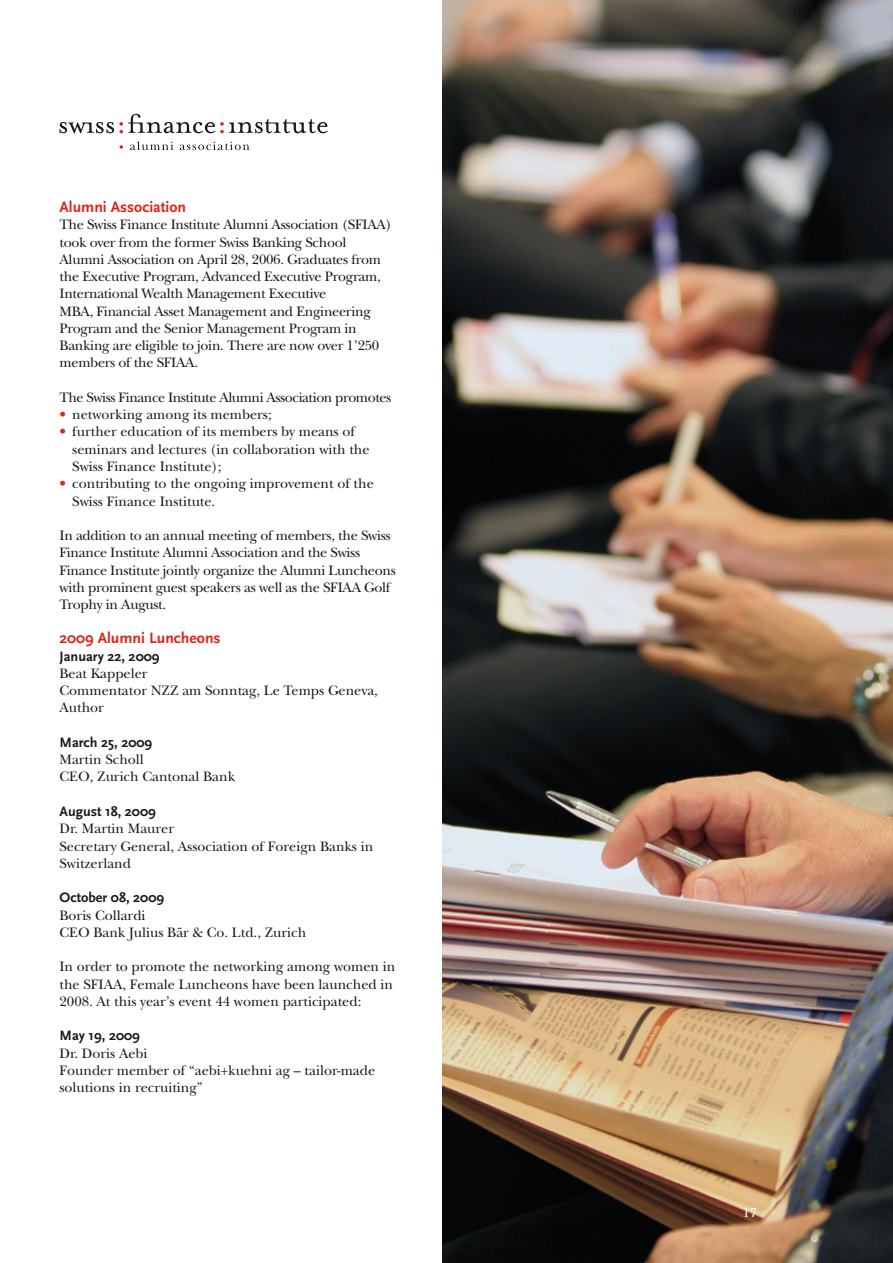
<style>
.page{position:relative;width:893px;height:1263px;background:#fff}
.page>*{position:absolute;margin:0;border:0;box-sizing:border-box;transform-origin:0 0}
.t1{font:700 15.75px "Scala Sans";color:#e32119}
.t2{font:14.25px/17.2px "New Baskerville";letter-spacing:-.02em;color:#1a171c}
.t3{font:14.25px/17.2px "New Baskerville";color:#1a171c}
.t4{font:700 14.25px "Scala Sans";color:#1a171c}
.t5{font:13.5px "New Baskerville";color:#fff}
.s1{color:#e32119}
</style>
<div class="page">
<img style="left:442px;top:0;width:451px;height:1263px">
<svg style="left:60px;top:122px;width:54px;height:11px"></svg>
<svg style="left:120px;top:114px;width:208px;height:19px"></svg>
<svg style="left:120px;top:145px;width:3px;height:4px"></svg>
<svg style="left:130px;top:142px;width:43px;height:8px"></svg>
<svg style="left:180px;top:142px;width:69px;height:8px"></svg>
<p class="t1" style="left:60px;top:199px;width:128px">Alumni Association</p>
<p class="t2" style="left:60px;top:216px;width:334px">The Swiss Finance Institute Alumni Association (SFIAA) took over from the former Swiss Banking School Alumni Association on April 28, 2006. Graduates from the Executive Program, Advanced Executive Program, International Wealth Management Executive<br>MBA, Financial Asset Management and Engineering Program and the Senior Management Program in Banking are eligible to join. There are now over 1’250 members of the SFIAA.</p>
<p class="t2" style="left:60px;top:389px;width:333px">The Swiss Finance Institute Alumni Association promotes</p>
<p class="t3" style="left:60px;top:406px;width:214px"><span class="s1">•</span> networking among its members;</p>
<p class="t3" style="left:72px;top:423px;width:299px;text-indent:-13px"><span class="s1">•</span> further education of its members by means of seminars and lectures (in collaboration with the<br>Swiss Finance Institute);</p>
<p class="t3" style="left:72px;top:475px;width:303px;text-indent:-13px"><span class="s1">•</span> contributing to the ongoing improvement of the<br>Swiss Finance Institute.</p>
<p class="t2" style="left:60px;top:527px;width:338px">In addition to an annual meeting of members, the Swiss Finance Institute Alumni Association and the Swiss Finance Institute jointly organize the Alumni Luncheons with prominent guest speakers as well as the SFIAA Golf Trophy in August.</p>
<p class="t1" style="left:60px;top:630px;width:163px">2009 Alumni Luncheons</p>
<p class="t4" style="left:60px;top:648px;width:102px">January 22, 2009</p>
<p class="t3" style="left:60px;top:665px;width:320px">Beat Kappeler<br>Commentator NZZ am Sonntag, Le Temps Geneva,<br>Author</p>
<p class="t4" style="left:60px;top:735px;width:94px">March 25, 2009</p>
<p class="t3" style="left:60px;top:751px;width:177px">Martin Scholl<br>CEO, Zurich Cantonal Bank</p>
<p class="t4" style="left:60px;top:804px;width:98px">August 18, 2009</p>
<p class="t3" style="left:60px;top:820px;width:315px">Dr. Martin Maurer<br>Secretary General, Association of Foreign Banks in<br>Switzerland</p>
<p class="t4" style="left:60px;top:890px;width:106px">October 08, 2009</p>
<p class="t3" style="left:60px;top:906px;width:248px">Boris Collardi<br>CEO Bank Julius Bär &amp; Co. Ltd., Zurich</p>
<p class="t3" style="left:60px;top:958px;width:337px">In order to promote the networking among women in the SFIAA, Female Luncheons have been launched in<br>2008. At this year’s event 44 women participated:</p>
<p class="t4" style="left:60px;top:1028px;width:82px">May 19, 2009</p>
<p class="t3" style="left:60px;top:1044px;width:317px">Dr. Doris Aebi<br>Founder member of “aebi+kuehni ag – tailor-made solutions in recruiting”</p>
<p class="t5" style="left:743px;top:1204px;width:16px">17</p>
</div>
